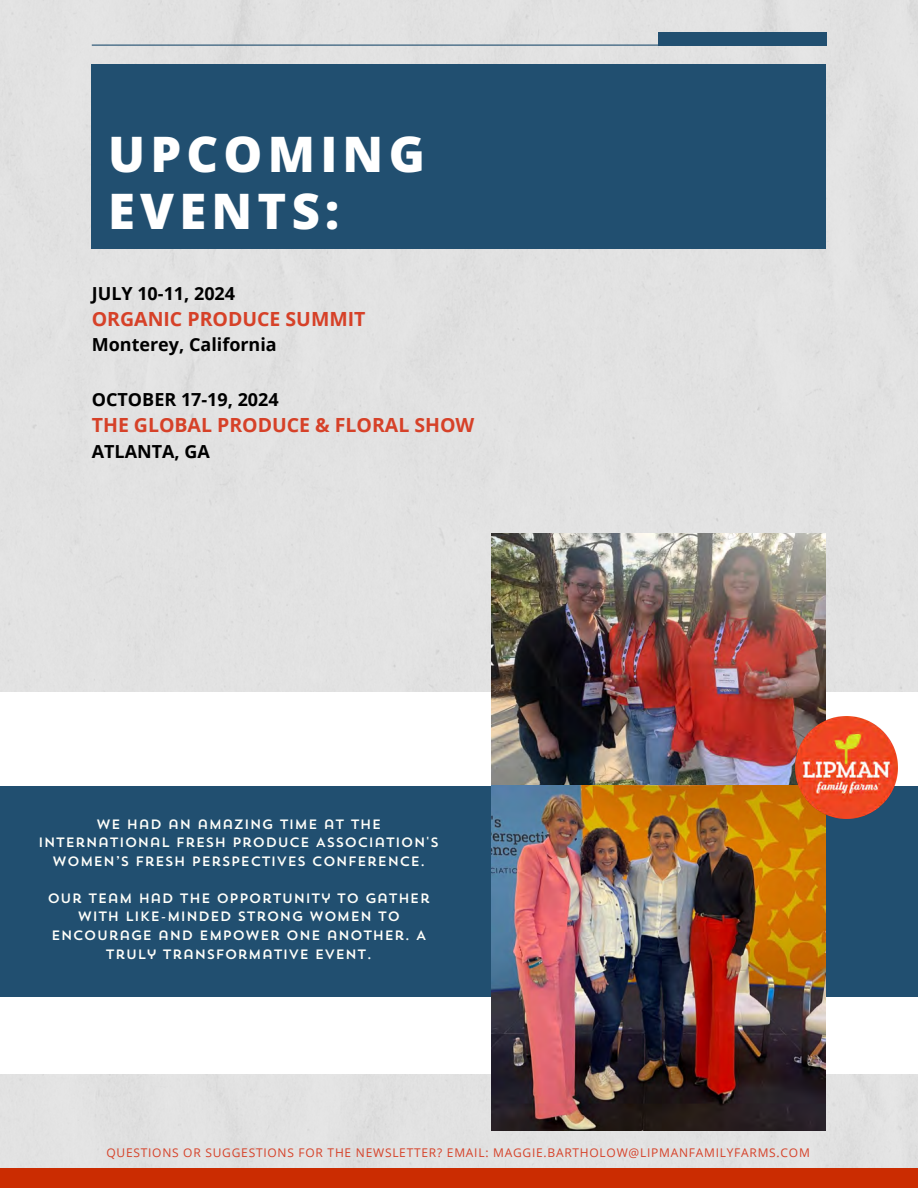
<style>
.page{position:relative;width:918px;height:1188px;background:#fff}
.page>*{position:absolute;margin:0;border:0;box-sizing:border-box;transform-origin:0 0}
.t1{font:800 48.9px/56.2px "Open Sans";letter-spacing:.11em;color:#fff}
.t2{font:700 19.5px "Open Sans";color:#d64128}
.t3{font:700 18px "Open Sans";color:#000}
.t4{font:13.5px/18.6px "Trend Sans One";color:#fffffa;text-align:center}
.t5{font:12px "Open Sans";letter-spacing:.065em;color:#d64128}
</style>
<div class="page">
<div style="left:0;top:0;width:918px;height:1169px;background:#e2e2e2"></div>
<div style="left:0;top:1169px;width:918px;height:19px;background:#cb2c01"></div>
<hr style="left:92px;top:45px;width:703px;height:1px;background:#214f70">
<div style="left:658px;top:32px;width:168px;height:14px;background:#214f70"></div>
<div style="left:92px;top:64px;width:734px;height:185px;background:#214f70"></div>
<div style="left:1px;top:692px;width:917px;height:381px;background:#fff"></div>
<div style="left:0;top:786px;width:918px;height:211px;background:#214f70"></div>
<img style="left:491px;top:534px;width:334px;height:596px">
<img style="left:795px;top:716px;width:102px;height:103px">
<h1 class="t1" style="left:108px;top:125px;width:318px">UPCOMING<br>EVENTS:</h1>
<h3 class="t3" style="left:92px;top:280px;width:145px">JULY 10-11, 2024</h3>
<h2 class="t2" style="left:92px;top:305px;width:275px">ORGANIC PRODUCE SUMMIT</h2>
<h3 class="t3" style="left:92px;top:332px;width:187px">Monterey, California</h3>
<h3 class="t3" style="left:92px;top:387px;width:188px">OCTOBER 17-19, 2024</h3>
<h2 class="t2" style="left:92px;top:411px;width:384px">THE GLOBAL PRODUCE &amp; FLORAL SHOW</h2>
<h3 class="t3" style="left:92px;top:439px;width:120px">ATLANTA, GA</h3>
<p class="t4" style="left:38px;top:816px;width:403px">WE HAD AN AMAZING TIME AT THE<br>INTERNATIONAL FRESH PRODUCE ASSOCIATION'S<br>WOMEN’S FRESH PERSPECTIVES CONFERENCE.</p>
<p class="t4" style="left:47px;top:890px;width:384px">OUR TEAM HAD THE OPPORTUNITY TO GATHER WITH LIKE-MINDED STRONG WOMEN TO ENCOURAGE AND EMPOWER ONE ANOTHER. A TRULY TRANSFORMATIVE EVENT.</p>
<p class="t5" style="left:106px;top:1145px;width:705px">QUESTIONS OR SUGGESTIONS FOR THE NEWSLETTER? EMAIL: MAGGIE.BARTHOLOW@LIPMANFAMILYFARMS.COM</p>
</div>
